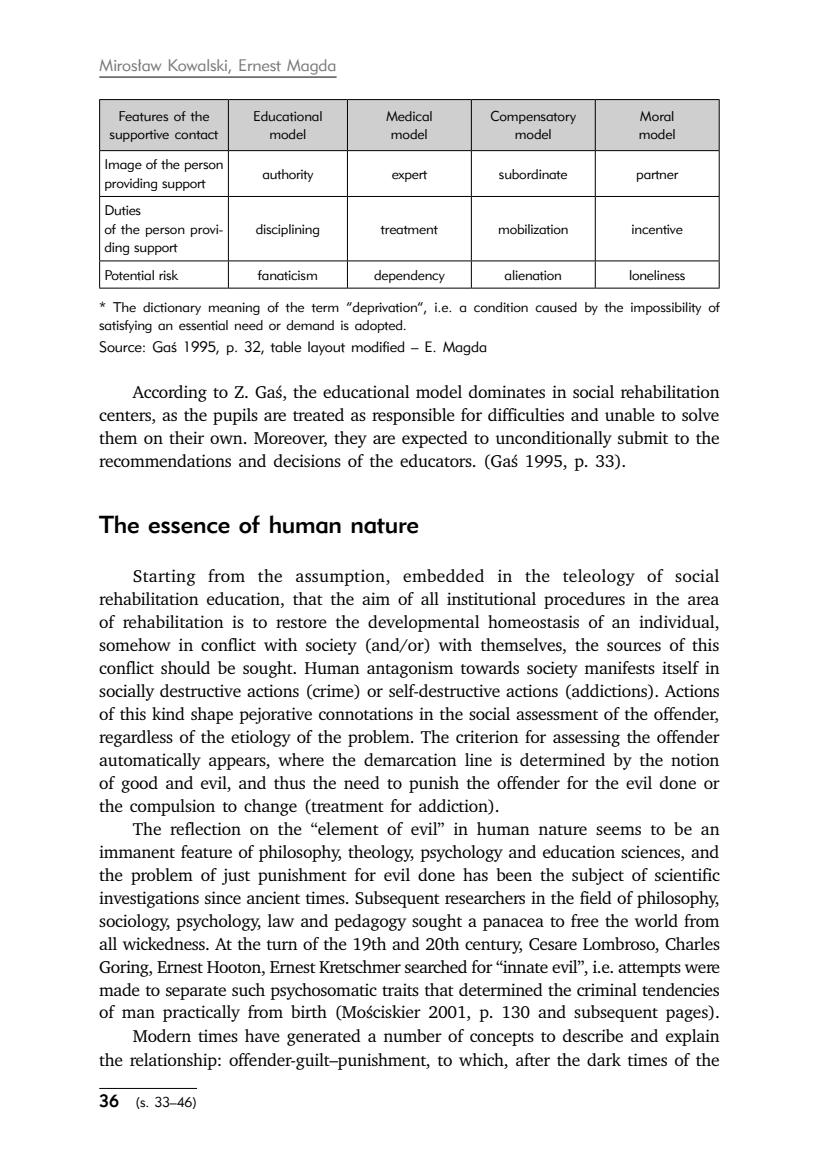
<style>
.page{position:relative;width:819px;height:1166px;background:#fff}
.page>*{position:absolute;margin:0;border:0;box-sizing:border-box;transform-origin:0 0}
.t1{font:24.5px "Geometric 415 Md EU";letter-spacing:-.015em;color:#000}
.t2{font:17.5px/22.9px "Charter ITCPL";letter-spacing:-.015em;color:#000;text-align:justify}
.t3{font:16.62px "Geometric 415 Lt EU";letter-spacing:-.015em;color:#787878}
.t4{font:14.88px "Geometric 415 Lt EU";letter-spacing:-.015em;color:#000}
.t5{font:14px/18.6px "Geometric 415 Lt EU";letter-spacing:-.015em;color:#000;text-align:center}
.s1{font-family:"Geometric 415 Md EU";font-size:17.5px}
</style>
<div class="page">
<hr style="left:99px;top:77px;width:237px;height:1px;background:#000">
<hr style="left:99px;top:1088px;width:98px;height:1px;background:#000">
<div style="left:100px;top:100px;width:618px;height:50px;background:#cfcfcf"></div>
<hr style="left:228px;top:100px;width:1px;height:50px;background:#000">
<hr style="left:347px;top:100px;width:1px;height:50px;background:#000">
<hr style="left:471px;top:100px;width:1px;height:50px;background:#000">
<hr style="left:595px;top:100px;width:1px;height:50px;background:#000">
<hr style="left:228px;top:151px;width:1px;height:45px;background:#000">
<hr style="left:347px;top:151px;width:1px;height:45px;background:#000">
<hr style="left:471px;top:151px;width:1px;height:45px;background:#000">
<hr style="left:595px;top:151px;width:1px;height:45px;background:#000">
<hr style="left:99px;top:196px;width:129px;height:1px;background:#000">
<hr style="left:228px;top:196px;width:119px;height:1px;background:#000">
<hr style="left:228px;top:197px;width:1px;height:64px;background:#000">
<hr style="left:347px;top:196px;width:124px;height:1px;background:#000">
<hr style="left:347px;top:197px;width:1px;height:64px;background:#000">
<hr style="left:471px;top:196px;width:124px;height:1px;background:#000">
<hr style="left:471px;top:197px;width:1px;height:64px;background:#000">
<hr style="left:595px;top:196px;width:124px;height:1px;background:#000">
<hr style="left:595px;top:197px;width:1px;height:64px;background:#000">
<hr style="left:99px;top:261px;width:129px;height:1px;background:#000">
<hr style="left:228px;top:261px;width:119px;height:1px;background:#000">
<svg style="left:228px;top:261px;width:1px;height:27px"></svg>
<hr style="left:347px;top:261px;width:124px;height:1px;background:#000">
<svg style="left:347px;top:261px;width:1px;height:27px"></svg>
<hr style="left:471px;top:261px;width:124px;height:1px;background:#000">
<svg style="left:471px;top:261px;width:1px;height:27px"></svg>
<hr style="left:595px;top:261px;width:124px;height:1px;background:#000">
<svg style="left:595px;top:261px;width:1px;height:27px"></svg>
<hr style="left:99px;top:151px;width:1px;height:45px;background:#000">
<hr style="left:718px;top:151px;width:1px;height:45px;background:#000">
<hr style="left:99px;top:197px;width:1px;height:64px;background:#000">
<hr style="left:718px;top:197px;width:1px;height:64px;background:#000">
<svg style="left:99px;top:261px;width:1px;height:27px"></svg>
<svg style="left:718px;top:261px;width:1px;height:27px"></svg>
<hr style="left:99px;top:288px;width:129px;height:1px;background:#000">
<hr style="left:228px;top:288px;width:119px;height:1px;background:#000">
<hr style="left:347px;top:288px;width:124px;height:1px;background:#000">
<hr style="left:471px;top:288px;width:124px;height:1px;background:#000">
<hr style="left:595px;top:288px;width:124px;height:1px;background:#000">
<hr style="left:99px;top:99px;width:129px;height:1px;background:#000">
<hr style="left:99px;top:100px;width:1px;height:50px;background:#000">
<hr style="left:228px;top:99px;width:119px;height:1px;background:#000">
<hr style="left:347px;top:99px;width:124px;height:1px;background:#000">
<hr style="left:471px;top:99px;width:124px;height:1px;background:#000">
<hr style="left:595px;top:99px;width:124px;height:1px;background:#000">
<hr style="left:718px;top:100px;width:1px;height:50px;background:#000">
<hr style="left:99px;top:150px;width:129px;height:1px;background:#000">
<hr style="left:228px;top:150px;width:119px;height:1px;background:#000">
<hr style="left:347px;top:150px;width:124px;height:1px;background:#000">
<hr style="left:471px;top:150px;width:124px;height:1px;background:#000">
<hr style="left:595px;top:150px;width:124px;height:1px;background:#000">
<p class="t3" style="left:99px;top:55px;width:239px">Mirosław Kowalski, Ernest Magda</p>
<p class="t5" style="left:110px;top:107px;width:110px">Features of the supportive contact</p>
<p class="t5" style="left:253px;top:107px;width:71px">Educational model</p>
<p class="t5" style="left:386px;top:107px;width:48px">Medical model</p>
<p class="t5" style="left:490px;top:107px;width:87px">Compensatory model</p>
<p class="t5" style="left:638px;top:107px;width:38px;text-align:left">Moral model</p>
<p class="t5" style="left:104px;top:155px;width:121px;text-align:left">Image of the person providing support</p>
<p class="t5" style="left:262px;top:165px;width:52px">authority</p>
<p class="t5" style="left:391px;top:165px;width:37px">expert</p>
<p class="t5" style="left:499px;top:165px;width:70px">subordinate</p>
<p class="t5" style="left:636px;top:165px;width:43px">partner</p>
<p class="t5" style="left:104px;top:201px;width:120px;text-align:left">Duties<br>of the person provi&shy;ding support</p>
<p class="t5" style="left:256px;top:220px;width:66px">disciplining</p>
<p class="t5" style="left:381px;top:220px;width:58px">treatment</p>
<p class="t5" style="left:498px;top:220px;width:72px">mobilization</p>
<p class="t5" style="left:631px;top:220px;width:53px">incentive</p>
<p class="t5" style="left:104px;top:265px;width:75px">Potential risk</p>
<p class="t5" style="left:258px;top:265px;width:61px">fanaticism</p>
<p class="t5" style="left:374px;top:265px;width:72px">dependency</p>
<p class="t5" style="left:504px;top:265px;width:59px">alienation</p>
<p class="t5" style="left:629px;top:265px;width:58px">loneliness</p>
<p class="t5" style="left:99px;top:298px;width:622px;text-align:left">* The dictionary meaning of the term “deprivation”, i.e. a condition caused by the impossibility of satisfying an essential need or demand is adopted.</p>
<p class="t4" style="left:99px;top:338px;width:389px">Source: Gaś 1995, p. 32, table layout modified – E. Magda</p>
<p class="t2" style="left:99px;top:380px;width:622px;text-indent:34px">According to Z. Gaś, the educational model dominates in social rehabilitation centers, as the pupils are treated as responsible for difficulties and unable to solve them on their own. Moreover, they are expected to unconditionally submit to the recommendations and decisions of the educators. (Gaś 1995, p. 33).</p>
<h1 class="t1" style="left:99px;top:509px;width:321px">The essence of human nature</h1>
<p class="t2" style="left:99px;top:564px;width:622px;text-indent:34px">Starting from the assumption, embedded in the teleology of social rehabilitation education, that the aim of all institutional procedures in the area of rehabilitation is to restore the developmental homeostasis of an individual, somehow in conflict with society (and/or) with themselves, the sources of this conflict should be sought. Human antagonism towards society manifests itself in socially destructive actions (crime) or self-destructive actions (addictions). Actions of this kind shape pejorative connotations in the social assessment of the offender, regardless of the etiology of the problem. The criterion for assessing the offender automatically appears, where the demarcation line is determined by the notion of good and evil, and thus the need to punish the offender for the evil done or the compulsion to change (treatment for addiction).</p>
<p class="t2" style="left:99px;top:817px;width:622px;text-align:right">The reflection on the “element of evil” in human nature seems to be an immanent feature of philosophy, theology, psychology and education sciences, and the problem of just punishment for evil done has been the subject of scientific investigations since ancient times. Subsequent researchers in the field of philosophy, sociology, psychology, law and pedagogy sought a panacea to free the world from all wickedness. At the turn of the 19th and 20th century, Cesare Lombroso, Charles Goring, Ernest Hooton, Ernest Kretschmer searched for “innate evil”, i.e. attempts were made to separate such psychosomatic traits that determined the criminal tendencies of man practically from birth (Mościskier 2001, p. 130 and subsequent pages).<br>Modern times have generated a number of concepts to describe and explain<br>the relationship: offender-guilt–punishment, to which, after the dark times of the</p>
<p class="t5" style="left:99px;top:1093px;width:99px"><span class="s1">36</span> (s. 33–46)</p>
</div>
